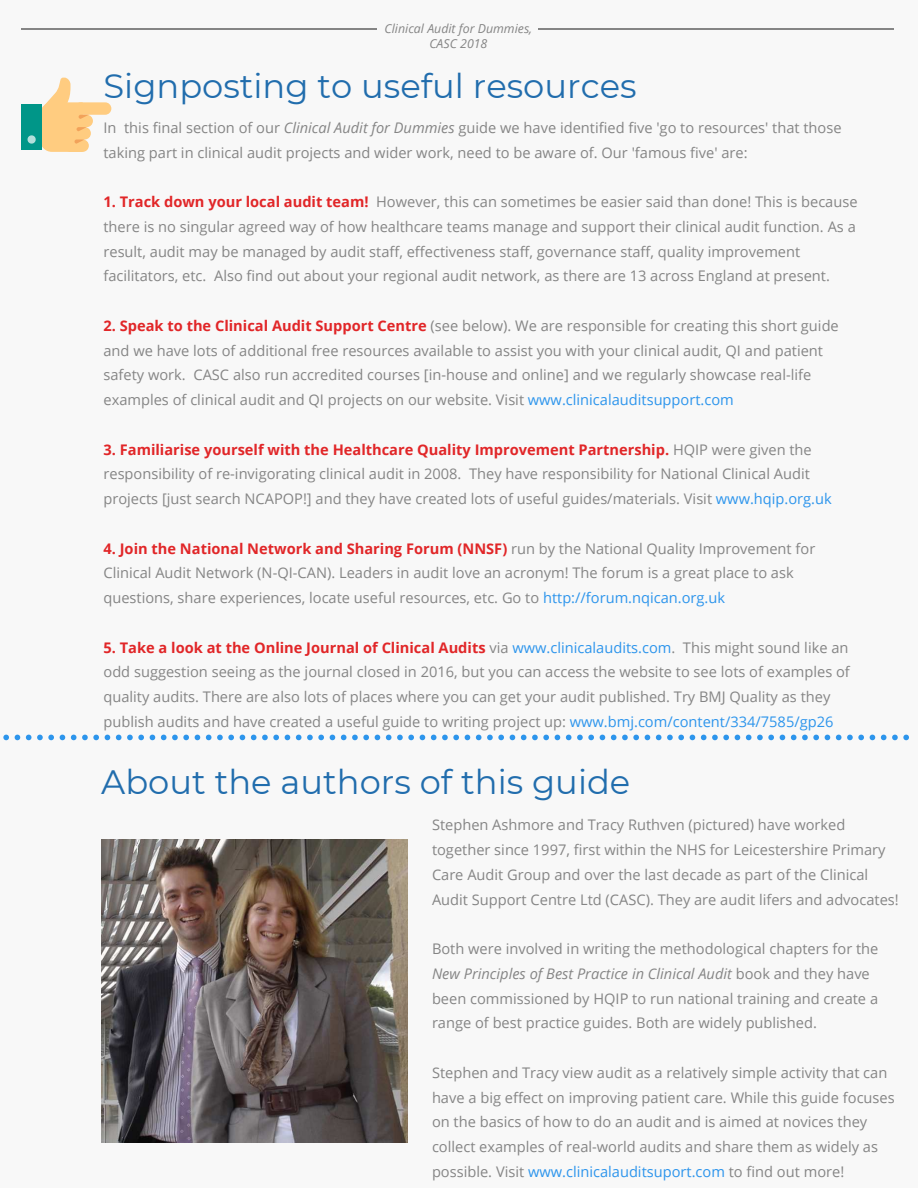
<style>
.page{position:relative;width:918px;height:1188px;background:#f8f8f8}
.page>*{position:absolute;margin:0;border:0;box-sizing:border-box;transform-origin:0 0}
.t1{font:33.75px "Montserrat";color:#216dad}
.t2{font:14.7px/24.8px "Open Sans";color:#858585}
.t3{font:italic 12.3px/15.8px "Open Sans";color:#858585;text-align:center}
.s1{font-style:italic}
.s2{font-weight:700;color:#e12628}
.s3{color:#2d95ec}
</style>
<div class="page">
<hr style="left:21px;top:28px;width:356px;height:1px;background:#858585">
<hr style="left:538px;top:28px;width:355px;height:1px;background:#858585">
<img style="left:101px;top:839px;width:306px;height:304px">
<svg style="left:3px;top:735px;width:6px;height:5px"></svg>
<svg style="left:15px;top:735px;width:5px;height:5px"></svg>
<svg style="left:26px;top:735px;width:28px;height:5px"></svg>
<svg style="left:60px;top:735px;width:5px;height:5px"></svg>
<svg style="left:71px;top:735px;width:5px;height:5px"></svg>
<svg style="left:82px;top:735px;width:17px;height:5px"></svg>
<svg style="left:105px;top:735px;width:5px;height:5px"></svg>
<svg style="left:116px;top:735px;width:28px;height:5px"></svg>
<svg style="left:150px;top:735px;width:5px;height:5px"></svg>
<svg style="left:161px;top:735px;width:5px;height:5px"></svg>
<svg style="left:172px;top:735px;width:17px;height:5px"></svg>
<svg style="left:195px;top:735px;width:5px;height:5px"></svg>
<svg style="left:206px;top:735px;width:28px;height:5px"></svg>
<svg style="left:240px;top:735px;width:5px;height:5px"></svg>
<svg style="left:251px;top:735px;width:5px;height:5px"></svg>
<svg style="left:262px;top:735px;width:17px;height:5px"></svg>
<svg style="left:285px;top:735px;width:5px;height:5px"></svg>
<svg style="left:296px;top:735px;width:28px;height:5px"></svg>
<svg style="left:330px;top:735px;width:5px;height:5px"></svg>
<svg style="left:341px;top:735px;width:5px;height:5px"></svg>
<svg style="left:352px;top:735px;width:17px;height:5px"></svg>
<svg style="left:375px;top:735px;width:5px;height:5px"></svg>
<svg style="left:386px;top:735px;width:28px;height:5px"></svg>
<svg style="left:420px;top:735px;width:5px;height:5px"></svg>
<svg style="left:431px;top:735px;width:5px;height:5px"></svg>
<svg style="left:442px;top:735px;width:17px;height:5px"></svg>
<svg style="left:465px;top:735px;width:5px;height:5px"></svg>
<svg style="left:476px;top:735px;width:28px;height:5px"></svg>
<svg style="left:510px;top:735px;width:5px;height:5px"></svg>
<svg style="left:521px;top:735px;width:5px;height:5px"></svg>
<svg style="left:532px;top:735px;width:17px;height:5px"></svg>
<svg style="left:555px;top:735px;width:5px;height:5px"></svg>
<svg style="left:566px;top:735px;width:28px;height:5px"></svg>
<svg style="left:600px;top:735px;width:5px;height:5px"></svg>
<svg style="left:611px;top:735px;width:5px;height:5px"></svg>
<svg style="left:622px;top:735px;width:17px;height:5px"></svg>
<svg style="left:645px;top:735px;width:5px;height:5px"></svg>
<svg style="left:656px;top:735px;width:28px;height:5px"></svg>
<svg style="left:690px;top:735px;width:5px;height:5px"></svg>
<svg style="left:701px;top:735px;width:5px;height:5px"></svg>
<svg style="left:712px;top:735px;width:17px;height:5px"></svg>
<svg style="left:735px;top:735px;width:5px;height:5px"></svg>
<svg style="left:746px;top:735px;width:28px;height:5px"></svg>
<svg style="left:780px;top:735px;width:5px;height:5px"></svg>
<svg style="left:791px;top:735px;width:5px;height:5px"></svg>
<svg style="left:802px;top:735px;width:17px;height:5px"></svg>
<svg style="left:825px;top:735px;width:5px;height:5px"></svg>
<svg style="left:836px;top:735px;width:28px;height:5px"></svg>
<svg style="left:870px;top:735px;width:5px;height:5px"></svg>
<svg style="left:881px;top:735px;width:5px;height:5px"></svg>
<svg style="left:892px;top:735px;width:17px;height:5px"></svg>
<div style="left:75px;top:102px;width:36px;height:13px;background:#ffcc80;border-radius:6px"></div>
<div style="left:68px;top:115px;width:25px;height:12px;background:#ffcc80;border-radius:6px"></div>
<div style="left:66px;top:127px;width:25px;height:12px;background:#ffcc80;border-radius:6px"></div>
<div style="left:21px;top:104px;width:21px;height:46px;background:#009688"></div>
<svg style="left:28px;top:78px;width:61px;height:74px"></svg>
<p class="t3" style="left:385px;top:20px;width:149px">Clinical Audit for Dummies,<br>CASC 2018</p>
<h1 class="t1" style="left:104px;top:63px;width:535px">Signposting to useful resources</h1>
<p class="t2" style="left:104px;top:115px;width:740px">In this final section of our <span class="s1">Clinical Audit for Dummies</span> guide we have identified five 'go to resources' that those taking part in clinical audit projects and wider work, need to be aware of. Our 'famous five' are:</p>
<p class="t2" style="left:103px;top:189px;width:756px"><span class="s2">1. Track down your local audit team!</span> However, this can sometimes be easier said than done! This is because there is no singular agreed way of how healthcare teams manage and support their clinical audit function. As a result, audit may be managed by audit staff, effectiveness staff, governance staff, quality improvement facilitators, etc. Also find out about your regional audit network, as there are 13 across England at present.</p>
<p class="t2" style="left:104px;top:313px;width:737px"><span class="s2">2. Speak to the Clinical Audit Support Centre</span> (see below). We are responsible for creating this short guide and we have lots of additional free resources available to assist you with your clinical audit, QI and patient safety work. CASC also run accredited courses [in-house and online] and we regularly showcase real-life examples of clinical audit and QI projects on our website. Visit <span class="s3">www.clinicalauditsupport.com</span></p>
<p class="t2" style="left:104px;top:436px;width:730px"><span class="s2">3. Familiarise yourself with the Healthcare Quality Improvement Partnership.</span> HQIP were given the responsibility of re-invigorating clinical audit in 2008. They have responsibility for National Clinical Audit projects [just search NCAPOP!] and they have created lots of useful guides/materials. Visit <span class="s3">www.hqip.org.uk</span></p>
<p class="t2" style="left:104px;top:535px;width:713px"><span class="s2">4. Join the National Network and Sharing Forum (NNSF)</span> run by the National Quality Improvement for<br>Clinical Audit Network (N-QI-CAN). Leaders in audit love an acronym! The forum is a great place to ask questions, share experiences, locate useful resources, etc. Go to <span class="s3">http://forum.nqican.org.uk</span></p>
<p class="t2" style="left:104px;top:634px;width:748px"><span class="s2">5. Take a look at the Online Journal of Clinical Audits</span> via <span class="s3">www.clinicalaudits.com</span>. This might sound like an odd suggestion seeing as the journal closed in 2016, but you can access the website to see lots of examples of quality audits. There are also lots of places where you can get your audit published. Try BMJ Quality as they publish audits and have created a useful guide to writing project up: <span class="s3">www.bmj.com/content/334/7585/gp26</span></p>
<h1 class="t1" style="left:101px;top:759px;width:531px">About the authors of this guide</h1>
<p class="t2" style="left:432px;top:812px;width:468px">Stephen Ashmore and Tracy Ruthven (pictured) have worked together since 1997, first within the NHS for Leicestershire Primary Care Audit Group and over the last decade as part of the Clinical Audit Support Centre Ltd (CASC). They are audit lifers and advocates!</p>
<p class="t2" style="left:432px;top:936px;width:448px">Both were involved in writing the methodological chapters for the <span class="s1">New Principles of Best Practice in Clinical Audit</span> book and they have been commissioned by HQIP to run national training and create a range of best practice guides. Both are widely published.</p>
<p class="t2" style="left:432px;top:1060px;width:464px">Stephen and Tracy view audit as a relatively simple activity that can have a big effect on improving patient care. While this guide focuses on the basics of how to do an audit and is aimed at novices they collect examples of real-world audits and share them as widely as possible. Visit <span class="s3">www.clinicalauditsuport.com</span> to find out more!</p>
</div>
